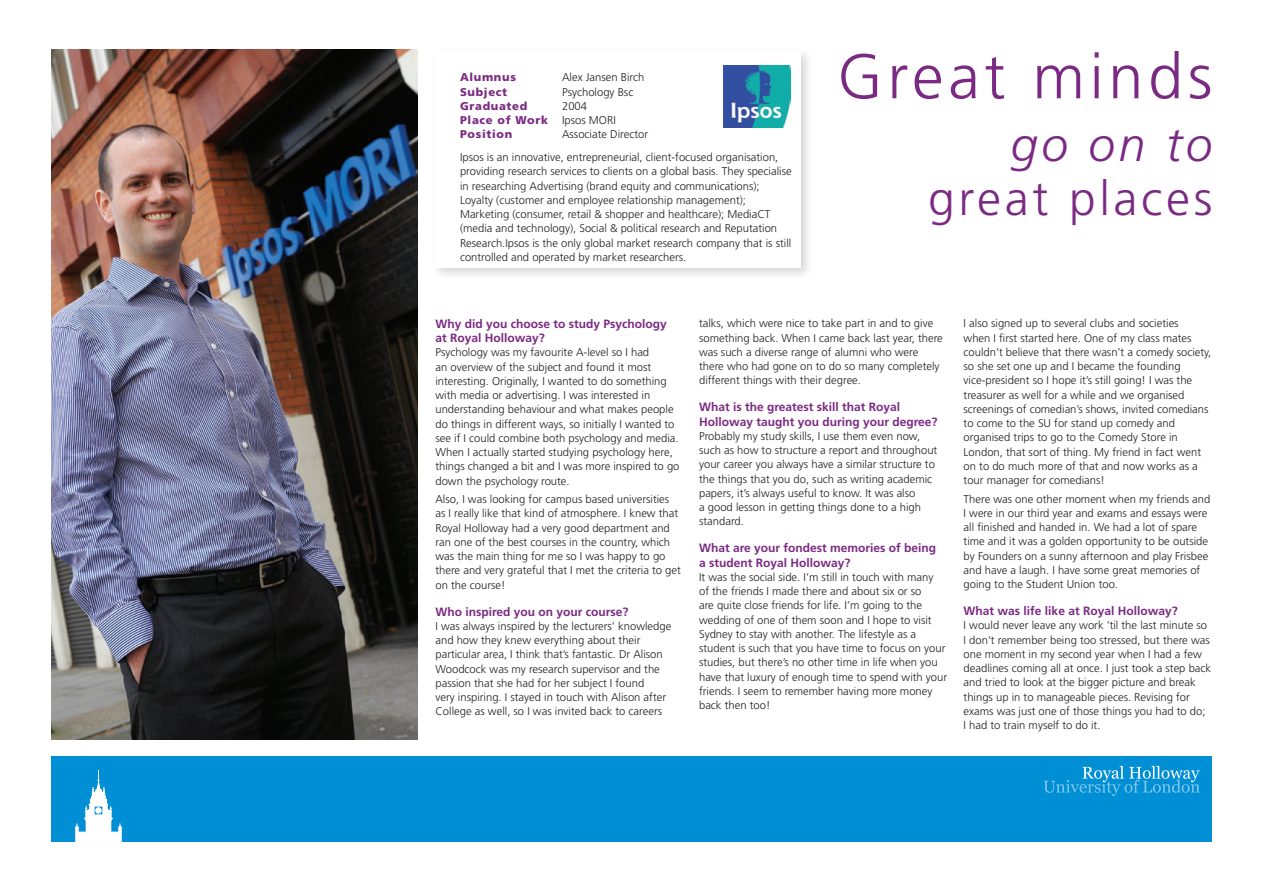
<style>
.page{position:relative;width:1263px;height:893px;background:#fff}
.page>*{position:absolute;margin:0;border:0;box-sizing:border-box;transform-origin:0 0}
.t1{font:300 63px "Frutiger LT Std";letter-spacing:.075em;color:#7b2a83}
.t2{font:300 48px/54px "Frutiger LT Std";letter-spacing:.075em;color:#7b2a83;text-align:right}
.Headers{font:700 12px/14.2px "Frutiger LT Std";color:#7b2a83}
.Body_copy{font:300 11.25px/14.2px "Frutiger LT Std";color:#231f20}
.t3{font:900 11.25px "Frutiger LT Std";letter-spacing:.06em;color:#7b2a83}
.s1{font-style:italic}
</style>
<div class="page">
<div style="left:51px;top:756px;width:1161px;height:85px;background:#008fd5"></div>
<svg style="left:1043px;top:766px;width:157px;height:30px"></svg>
<svg style="left:75px;top:771px;width:48px;height:71px"></svg>
<img style="left:51px;top:50px;width:367px;height:689px">
<div style="left:431px;top:47px;width:383px;height:233px;background:#231f20;opacity:.9"></div>
<div style="left:435px;top:51px;width:366px;height:216px;background:#fff"></div>
<img style="left:724px;top:65px;width:66px;height:63px">
<p class="t3" style="left:460px;top:71px;width:57px">Alumnus</p>
<p class="Body_copy" style="left:562px;top:70px;width:84px">Alex Jansen Birch</p>
<p class="t3" style="left:460px;top:85px;width:49px">Subject</p>
<p class="Body_copy" style="left:562px;top:85px;width:73px">Psychology Bsc</p>
<p class="t3" style="left:460px;top:99px;width:69px">Graduated</p>
<p class="Body_copy" style="left:562px;top:99px;width:27px">2004</p>
<p class="t3" style="left:460px;top:113px;width:89px">Place of Work</p>
<p class="Body_copy" style="left:562px;top:113px;width:55px">Ipsos MORI</p>
<p class="t3" style="left:460px;top:128px;width:54px">Position</p>
<p class="Body_copy" style="left:562px;top:127px;width:88px">Associate Director</p>
<p class="Body_copy" style="left:460px;top:150px;width:333px">Ipsos is an innovative, entrepreneurial, client-focused organisation, providing research services to clients on a global basis. They specialise in researching Advertising (brand equity and communications); Loyalty (customer and employee relationship management); Marketing (consumer, retail &amp; shopper and healthcare); MediaCT (media and technology), Social &amp; political research and Reputation Research.Ipsos is the only global market research company that is still controlled and operated by market researchers.</p>
<p class="t1" style="left:837px;top:41px;width:377px">Great minds</p>
<p class="t2" style="left:928px;top:118px;width:286px"><span class="s1">go on to </span>great places</p>
<p class="Headers" style="left:435px;top:317px;width:233px">Why did you choose to study Psychology at Royal Holloway?</p>
<p class="Body_copy" style="left:435px;top:346px;width:246px">Psychology was my favourite A-level so I had<br>an overview of the subject and found it most interesting. Originally, I wanted to do something with media or advertising. I was interested in understanding behaviour and what makes people do things in different ways, so initially I wanted to see if I could combine both psychology and media.<br>When I actually started studying psychology here, things changed a bit and I was more inspired to go down the psychology route.</p>
<p class="Body_copy" style="left:435px;top:492px;width:247px">Also, I was looking for campus based universities as I really like that kind of atmosphere. I knew that Royal Holloway had a very good department and ran one of the best courses in the country, which was the main thing for me so I was happy to go there and very grateful that I met the criteria to get on the course!</p>
<p class="Headers" style="left:435px;top:604px;width:195px">Who inspired you on your course?</p>
<p class="Body_copy" style="left:435px;top:619px;width:237px">I was always inspired by the lecturers’ knowledge and how they knew everything about their particular area, I think that’s fantastic. Dr Alison Woodcock was my research supervisor and the passion that she had for her subject I found<br>very inspiring. I stayed in touch with Alison after College as well, so I was invited back to careers</p>
<p class="Body_copy" style="left:699px;top:316px;width:245px">talks, which were nice to take part in and to give something back. When I came back last year, there was such a diverse range of alumni who were there who had gone on to do so many completely different things with their degree.</p>
<p class="Headers" style="left:699px;top:400px;width:240px">What is the greatest skill that Royal<br>Holloway taught you during your degree?</p>
<p class="Body_copy" style="left:699px;top:429px;width:240px">Probably my study skills, I use them even now, such as how to structure a report and throughout your career you always have a similar structure to the things that you do, such as writing academic papers, it’s always useful to know. It was also<br>a good lesson in getting things done to a high standard.</p>
<p class="Headers" style="left:699px;top:541px;width:239px">What are your fondest memories of being a student Royal Holloway?</p>
<p class="Body_copy" style="left:699px;top:570px;width:250px">It was the social side. I’m still in touch with many<br>of the friends I made there and about six or so<br>are quite close friends for life. I’m going to the wedding of one of them soon and I hope to visit Sydney to stay with another. The lifestyle as a student is such that you have time to focus on your studies, but there’s no other time in life when you have that luxury of enough time to spend with your friends. I seem to remember having more money back then too!</p>
<p class="Body_copy" style="left:963px;top:316px;width:249px">I also signed up to several clubs and societies<br>when I first started here. One of my class mates couldn’t believe that there wasn’t a comedy society, so she set one up and I became the founding vice-president so I hope it’s still going! I was the treasurer as well for a while and we organised screenings of comedian’s shows, invited comedians to come to the SU for stand up comedy and organised trips to go to the Comedy Store in London, that sort of thing. My friend in fact went on to do much more of that and now works as a tour manager for comedians!</p>
<p class="Body_copy" style="left:963px;top:492px;width:248px">There was one other moment when my friends and I were in our third year and exams and essays were all finished and handed in. We had a lot of spare time and it was a golden opportunity to be outside by Founders on a sunny afternoon and play Frisbee and have a laugh. I have some great memories of going to the Student Union too.</p>
<p class="Headers" style="left:963px;top:604px;width:216px">What was life like at Royal Holloway?</p>
<p class="Body_copy" style="left:963px;top:619px;width:249px">I would never leave any work ’til the last minute so I don’t remember being too stressed, but there was one moment in my second year when I had a few deadlines coming all at once. I just took a step back and tried to look at the bigger picture and break things up in to manageable pieces. Revising for exams was just one of those things you had to do;<br>I had to train myself to do it.</p>
</div>
